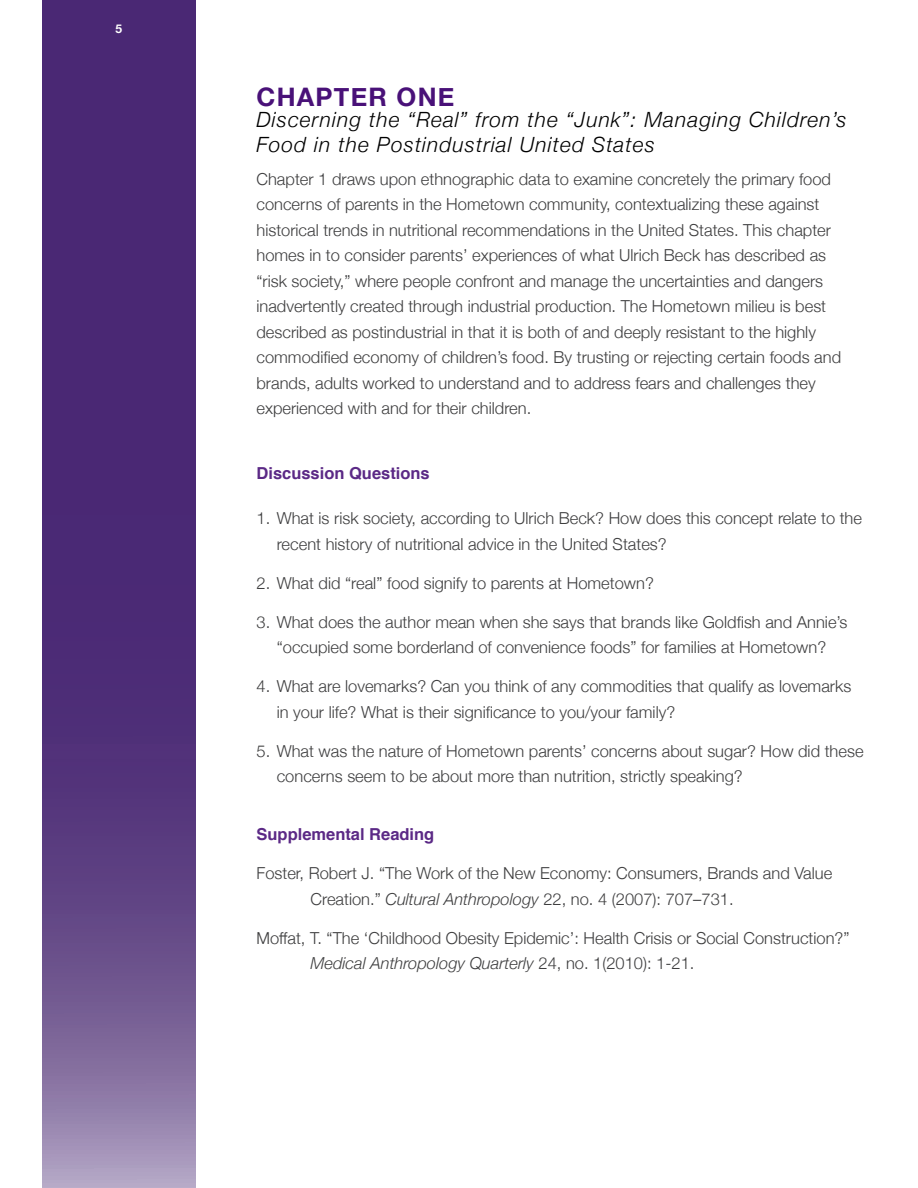
<style>
.page{position:relative;width:918px;height:1188px;background:#fff}
.page>*{position:absolute;margin:0;border:0;box-sizing:border-box;transform-origin:0 0}
.t1{font:700 25.5px "Helvetica Neue";letter-spacing:.05em;color:#491178}
.t2{font:italic 300 21px/25.5px "Helvetica Neue";letter-spacing:.05em;color:#000}
.Text{font:300 16.5px/25.5px "Helvetica Neue";color:#3e3e3f}
.Sources{font:300 16.5px/25.5px "Helvetica Neue";color:#3e3e3f}
.Text-2{font:700 16.5px "Helvetica";color:#5b2986}
.t3{font:700 12px "Helvetica Neue";color:#fff}
.s1{font-style:italic}
</style>
<div class="page">
<svg style="left:42px;top:0;width:153px;height:1188px;background:#593b7f"></svg>
<p class="t3" style="left:115px;top:20px;width:8px">5</p>
<p class="t1" style="left:256px;top:77px;width:199px">CHAPTER ONE</p>
<p class="t2" style="left:256px;top:105px;width:591px">Discerning the “Real” from the “Junk”: Managing Children’s<br>Food in the Postindustrial United States</p>
<p class="Text" style="left:256px;top:165px;width:586px">Chapter 1 draws upon ethnographic data to examine concretely the primary food concerns of parents in the Hometown community, contextualizing these against historical trends in nutritional recommendations in the United States. This chapter homes in to consider parents’ experiences of what Ulrich Beck has described as “risk society,” where people confront and manage the uncertainties and dangers inadvertently created through industrial production. The Hometown milieu is best described as postindustrial in that it is both of and deeply resistant to the highly commodified economy of children’s food. By trusting or rejecting certain foods and brands, adults worked to understand and to address fears and challenges they experienced with and for their children.</p>
<p class="Text-2" style="left:256px;top:459px;width:175px">Discussion Questions</p>
<p class="Text" style="left:277px;top:505px;width:587px;text-indent:-20px">1. What is risk society, according to Ulrich Beck? How does this concept relate to the recent history of nutritional advice in the United States?</p>
<p class="Text" style="left:256px;top:569px;width:399px">2. What did “real” food signify to parents at Hometown?</p>
<p class="Text" style="left:256px;top:608px;width:592px;text-align:center">3. What does the author mean when she says that brands like Goldfish and Annie’s “occupied some borderland of convenience foods” for families at Hometown?</p>
<p class="Text" style="left:277px;top:673px;width:576px;text-indent:-20px">4. What are lovemarks? Can you think of any commodities that qualify as lovemarks in your life? What is their significance to you/your family?</p>
<p class="Text" style="left:277px;top:737px;width:588px;text-indent:-20px">5. What was the nature of Hometown parents’ concerns about sugar? How did these concerns seem to be about more than nutrition, strictly speaking?</p>
<p class="Text-2" style="left:256px;top:821px;width:179px">Supplemental Reading</p>
<p class="Sources" style="left:310px;top:859px;width:523px;text-indent:-54px">Foster, Robert J. “The Work of the New Economy: Consumers, Brands and Value<br>Creation.” <span class="s1">Cultural Anthropology</span> 22, no. 4 (2007): 707–731.</p>
<p class="Sources" style="left:310px;top:924px;width:541px;text-indent:-54px">Moffat, T. “The ‘Childhood Obesity Epidemic’: Health Crisis or Social Construction?”<br><span class="s1">Medical Anthropology Quarterly</span> 24, no. 1(2010): 1-21.</p>
</div>
